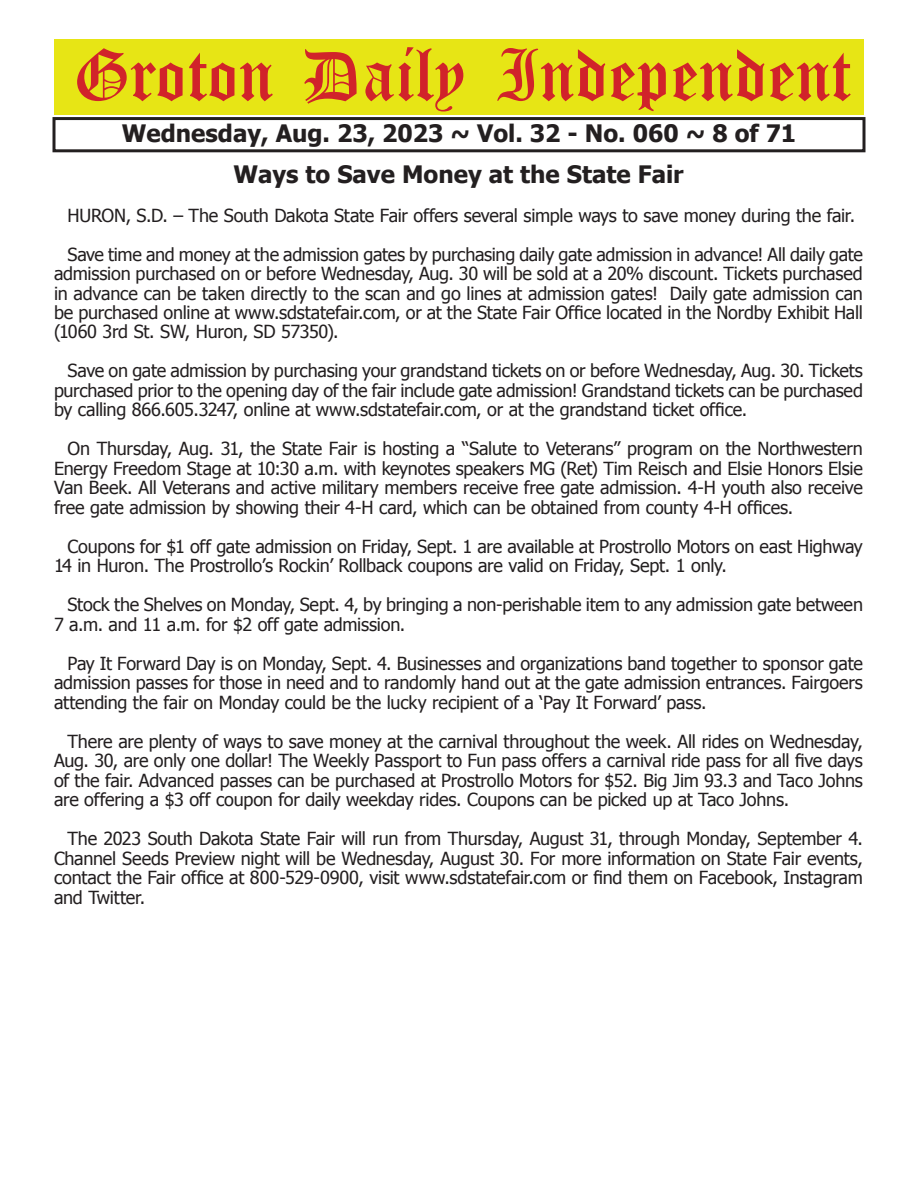
<style>
.page{position:relative;width:918px;height:1188px;background:#fff}
.page>*{position:absolute;margin:0;border:0;box-sizing:border-box;transform-origin:0 0}
.t1{font:54px "Old English Five";color:#d1232a}
.t2{font:700 24px "Tahoma";color:#231f20}
.t3{font:18px/19.5px "Tahoma";letter-spacing:-.015em;color:#231f20;text-align:justify}
</style>
<div class="page">
<div style="left:52px;top:117px;width:814px;height:35px;border:3px solid #231f20"></div>
<div style="left:54px;top:40px;width:810px;height:75px;background:#e7e515"></div>
<h1 class="t1" style="left:73px;top:50px;width:779px">Groton Daily Independent</h1>
<h2 class="t2" style="left:122px;top:116px;width:676px">Wednesday, Aug. 23, 2023 ~ Vol. 32 - No. 060 ~ 8 of 71</h2>
<h2 class="t2" style="left:233px;top:157px;width:452px">Ways to Save Money at the State Fair</h2>
<p class="t3" style="left:68px;top:195px;width:797px;line-height:39px">HURON, S.D. – The South Dakota State Fair offers several simple ways to save money during the fair.<br>Save time and money at the admission gates by purchasing daily gate admission in advance! All daily gate</p>
<p class="t3" style="left:54px;top:263px;width:811px">admission purchased on or before Wednesday, Aug. 30 will be sold at a 20% discount. Tickets purchased in advance can be taken directly to the scan and go lines at admission gates! Daily gate admission can be purchased online at www.sdstatefair.com, or at the State Fair Office located in the Nordby Exhibit Hall (1060 3rd St. SW, Huron, SD 57350).</p>
<p class="t3" style="left:54px;top:360px;width:810px;text-indent:14px">Save on gate admission by purchasing your grandstand tickets on or before Wednesday, Aug. 30. Tickets purchased prior to the opening day of the fair include gate admission! Grandstand tickets can be purchased by calling 866.605.3247, online at www.sdstatefair.com, or at the grandstand ticket office.</p>
<p class="t3" style="left:54px;top:438px;width:810px;text-indent:14px">On Thursday, Aug. 31, the State Fair is hosting a “Salute to Veterans” program on the Northwestern Energy Freedom Stage at 10:30 a.m. with keynotes speakers MG (Ret) Tim Reisch and Elsie Honors Elsie Van Beek. All Veterans and active military members receive free gate admission. 4-H youth also receive free gate admission by showing their 4-H card, which can be obtained from county 4-H offices.</p>
<p class="t3" style="left:54px;top:536px;width:810px;text-indent:14px">Coupons for $1 off gate admission on Friday, Sept. 1 are available at Prostrollo Motors on east Highway<br>14 in Huron. The Prostrollo’s Rockin’ Rollback coupons are valid on Friday, Sept. 1 only.</p>
<p class="t3" style="left:54px;top:594px;width:811px;text-indent:14px">Stock the Shelves on Monday, Sept. 4, by bringing a non-perishable item to any admission gate between<br>7 a.m. and 11 a.m. for $2 off gate admission.</p>
<p class="t3" style="left:54px;top:653px;width:810px;text-indent:14px">Pay It Forward Day is on Monday, Sept. 4. Businesses and organizations band together to sponsor gate admission passes for those in need and to randomly hand out at the gate admission entrances. Fairgoers attending the fair on Monday could be the lucky recipient of a ‘Pay It Forward’ pass.</p>
<p class="t3" style="left:54px;top:731px;width:811px;text-indent:14px">There are plenty of ways to save money at the carnival throughout the week. All rides on Wednesday, Aug. 30, are only one dollar! The Weekly Passport to Fun pass offers a carnival ride pass for all five days of the fair. Advanced passes can be purchased at Prostrollo Motors for $52. Big Jim 93.3 and Taco Johns are offering a $3 off coupon for daily weekday rides. Coupons can be picked up at Taco Johns.</p>
<p class="t3" style="left:54px;top:828px;width:810px;text-indent:14px">The 2023 South Dakota State Fair will run from Thursday, August 31, through Monday, September 4.<br>Channel Seeds Preview night will be Wednesday, August 30. For more information on State Fair events, contact the Fair office at 800-529-0900, visit www.sdstatefair.com or find them on Facebook, Instagram and Twitter.</p>
</div>
